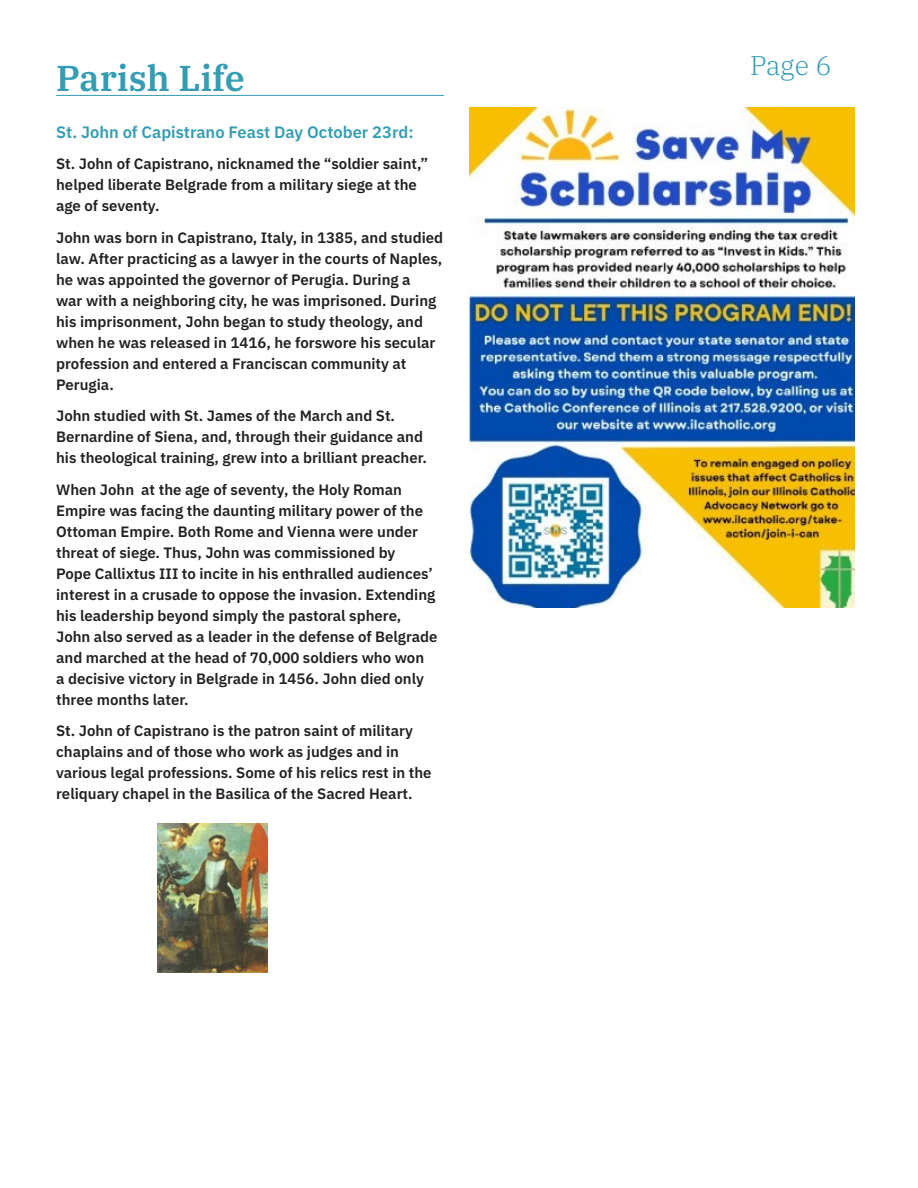
<style>
.page{position:relative;width:918px;height:1188px;background:#fff}
.page>*{position:absolute;margin:0;border:0;box-sizing:border-box;transform-origin:0 0}
.t1{font:36px "IBM Plex Serif Sm Bld";color:#349db3}
.t2{font:300 27px "IBM Plex Serif";color:#349db3}
.t3{font:16.5px "IBM Plex Sans Sm Bld";color:#349db3}
.t4{font:15px/21px "IBM Plex Sans Sm Bld";color:#231f20}
</style>
<div class="page">
<hr style="left:56px;top:95px;width:388px;height:1px;background:#349db3">
<img style="left:469px;top:107px;width:386px;height:501px">
<img style="left:158px;top:824px;width:109px;height:149px">
<h1 class="t1" style="left:56px;top:49px;width:190px">Parish Life</h1>
<p class="t3" style="left:56px;top:119px;width:359px">St. John of Capistrano Feast Day October 23rd:</p>
<p class="t4" style="left:56px;top:152px;width:374px">St. John of Capistrano, nicknamed the “soldier saint,” helped liberate Belgrade from a military siege at the age of seventy.</p>
<p class="t4" style="left:56px;top:226px;width:389px">John was born in Capistrano, Italy, in 1385, and studied law. After practicing as a lawyer in the courts of Naples, he was appointed the governor of Perugia. During a<br>war with a neighboring city, he was imprisoned. During his imprisonment, John began to study theology, and when he was released in 1416, he forswore his secular profession and entered a Franciscan community at Perugia.</p>
<p class="t4" style="left:56px;top:404px;width:372px">John studied with St. James of the March and St.<br>Bernardine of Siena, and, through their guidance and his theological training, grew into a brilliant preacher.</p>
<p class="t4" style="left:56px;top:478px;width:383px">When John at the age of seventy, the Holy Roman Empire was facing the daunting military power of the Ottoman Empire. Both Rome and Vienna were under threat of siege. Thus, John was commissioned by<br>Pope Callixtus III to incite in his enthralled audiences’ interest in a crusade to oppose the invasion. Extending his leadership beyond simply the pastoral sphere, John also served as a leader in the defense of Belgrade and marched at the head of 70,000 soldiers who won<br>a decisive victory in Belgrade in 1456. John died only three months later.</p>
<p class="t4" style="left:56px;top:719px;width:377px">St. John of Capistrano is the patron saint of military chaplains and of those who work as judges and in various legal professions. Some of his relics rest in the reliquary chapel in the Basilica of the Sacred Heart.</p>
<h2 class="t2" style="left:750px;top:45px;width:83px">Page 6</h2>
</div>
